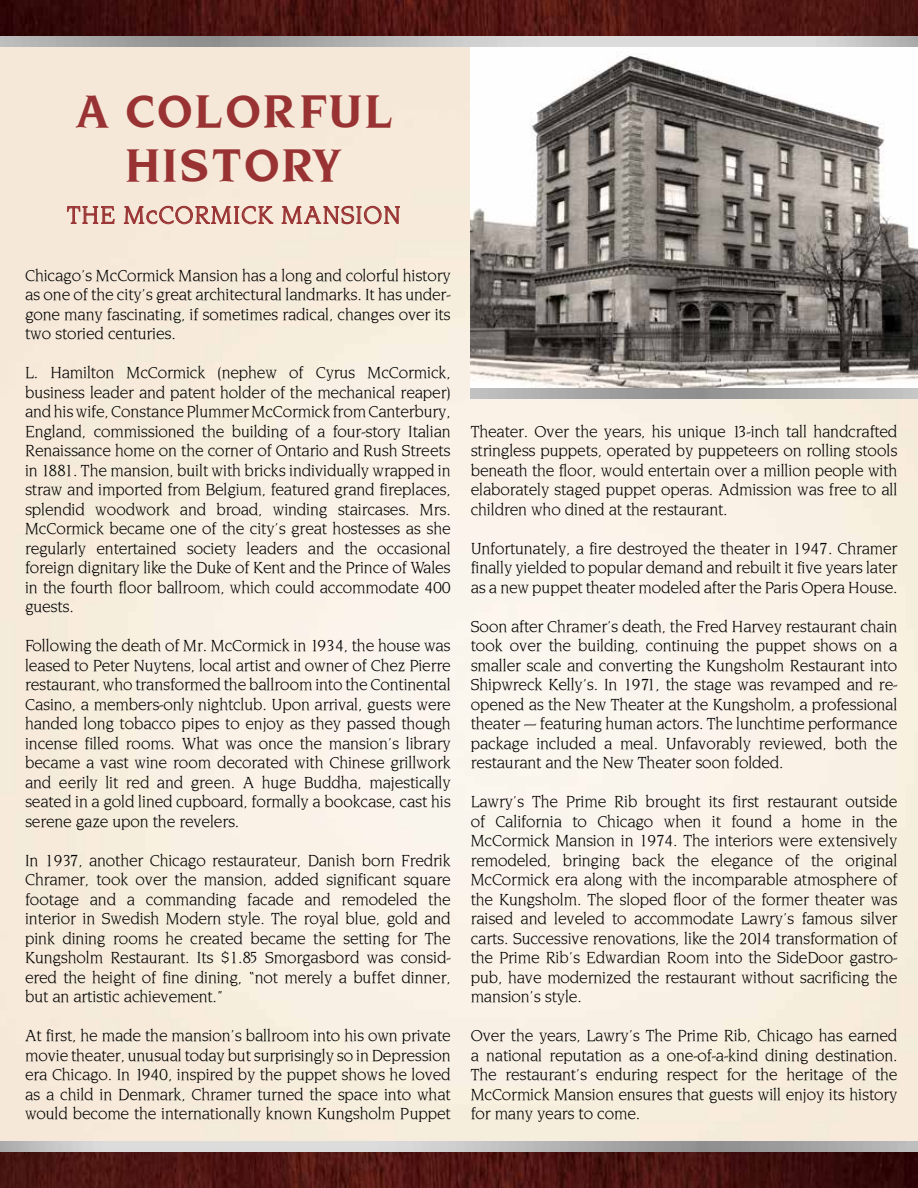
<style>
.page{position:relative;width:918px;height:1188px;background:#fff}
.page>*{position:absolute;margin:0;border:0;box-sizing:border-box;transform-origin:0 0}
.t1{font:700 45px/54px "Novialum";letter-spacing:.05em;color:#933;text-align:center}
.t2{font:24px "Novialum Normal";letter-spacing:.05em;color:#933}
.t3{font:15.75px/19.5px "Novialum Normal";color:#000;text-align:justify}
</style>
<div class="page">
<img style="left:0;top:47px;width:918px;height:1094px">
<svg style="left:67px;top:206px;width:48px;height:18px"></svg>
<svg style="left:124px;top:206px;width:149px;height:39px;background:#e8cec1"></svg>
<svg style="left:282px;top:206px;width:118px;height:39px;background:#e7cec0"></svg>
<img style="left:471px;top:47px;width:447px;height:352px">
<svg style="left:0;top:1151px;width:918px;height:37px;background:#4c1715"></svg>
<svg style="left:0;top:0;width:918px;height:37px;background:#4c1715"></svg>
<h1 class="t1" style="left:76px;top:85px;width:317px">A COLORFUL<br>HISTORY</h1>
<h2 class="t2" style="left:67px;top:200px;width:335px">THE McCORMICK MANSION</h2>
<p class="t3" style="left:25px;top:266px;width:427px">Chicago’s McCormick Mansion has a long and colorful history as one of the city’s great architectural landmarks. It has under&shy;gone many fascinating, if sometimes radical, changes over its two storied centuries.</p>
<p class="t3" style="left:25px;top:363px;width:427px">L. Hamilton McCormick (nephew of Cyrus McCormick, business leader and patent holder of the mechanical reaper) and his wife, Constance Plummer McCormick from Canterbury, England, commissioned the building of a four-story Italian Renaissance home on the corner of Ontario and Rush Streets in 1881. The mansion, built with bricks individually wrapped in straw and imported from Belgium, featured grand fireplaces, splendid woodwork and broad, winding staircases. Mrs.<br>McCormick became one of the city’s great hostesses as she regularly entertained society leaders and the occasional foreign dignitary like the Duke of Kent and the Prince of Wales in the fourth floor ballroom, which could accommodate 400 guests.</p>
<p class="t3" style="left:25px;top:636px;width:427px">Following the death of Mr. McCormick in 1934, the house was leased to Peter Nuytens, local artist and owner of Chez Pierre restaurant, who transformed the ballroom into the Continental Casino, a members-only nightclub. Upon arrival, guests were handed long tobacco pipes to enjoy as they passed though incense filled rooms. What was once the mansion’s library became a vast wine room decorated with Chinese grillwork and eerily lit red and green. A huge Buddha, majestically seated in a gold lined cupboard, formally a bookcase, cast his serene gaze upon the revelers.</p>
<p class="t3" style="left:25px;top:851px;width:427px">In 1937, another Chicago restaurateur, Danish born Fredrik Chramer, took over the mansion, added significant square footage and a commanding facade and remodeled the interior in Swedish Modern style. The royal blue, gold and pink dining rooms he created became the setting for The Kungsholm Restaurant. Its $1.85 Smorgasbord was consid&shy;ered the height of fine dining, “not merely a buffet dinner, but an artistic achievement.”</p>
<p class="t3" style="left:25px;top:1026px;width:427px">At first, he made the mansion’s ballroom into his own private movie theater, unusual today but surprisingly so in Depression era Chicago. In 1940, inspired by the puppet shows he loved as a child in Denmark, Chramer turned the space into what would become the internationally known Kungsholm Puppet</p>
<p class="t3" style="left:471px;top:422px;width:428px">Theater. Over the years, his unique 13-inch tall handcrafted stringless puppets, operated by puppeteers on rolling stools beneath the floor, would entertain over a million people with elaborately staged puppet operas. Admission was free to all children who dined at the restaurant.</p>
<p class="t3" style="left:471px;top:539px;width:428px">Unfortunately, a fire destroyed the theater in 1947. Chramer finally yielded to popular demand and rebuilt it five years later as a new puppet theater modeled after the Paris Opera House.</p>
<p class="t3" style="left:471px;top:617px;width:428px">Soon after Chramer’s death, the Fred Harvey restaurant chain took over the building, continuing the puppet shows on a smaller scale and converting the Kungsholm Restaurant into Shipwreck Kelly’s. In 1971, the stage was revamped and re&shy;opened as the New Theater at the Kungsholm, a professional theater — featuring human actors. The lunchtime performance package included a meal. Unfavorably reviewed, both the restaurant and the New Theater soon folded.</p>
<p class="t3" style="left:471px;top:792px;width:428px">Lawry’s The Prime Rib brought its first restaurant outside of California to Chicago when it found a home in the McCormick Mansion in 1974. The interiors were extensively remodeled, bringing back the elegance of the original McCormick era along with the incomparable atmosphere of the Kungsholm. The sloped floor of the former theater was raised and leveled to accommodate Lawry’s famous silver carts. Successive renovations, like the 2014 transformation of the Prime Rib’s Edwardian Room into the SideDoor gastro&shy;pub, have modernized the restaurant without sacrificing the mansion’s style.</p>
<p class="t3" style="left:471px;top:1026px;width:428px">Over the years, Lawry’s The Prime Rib, Chicago has earned a national reputation as a one-of-a-kind dining destination.<br>The restaurant’s enduring respect for the heritage of the McCormick Mansion ensures that guests will enjoy its history for many years to come.</p>
</div>
